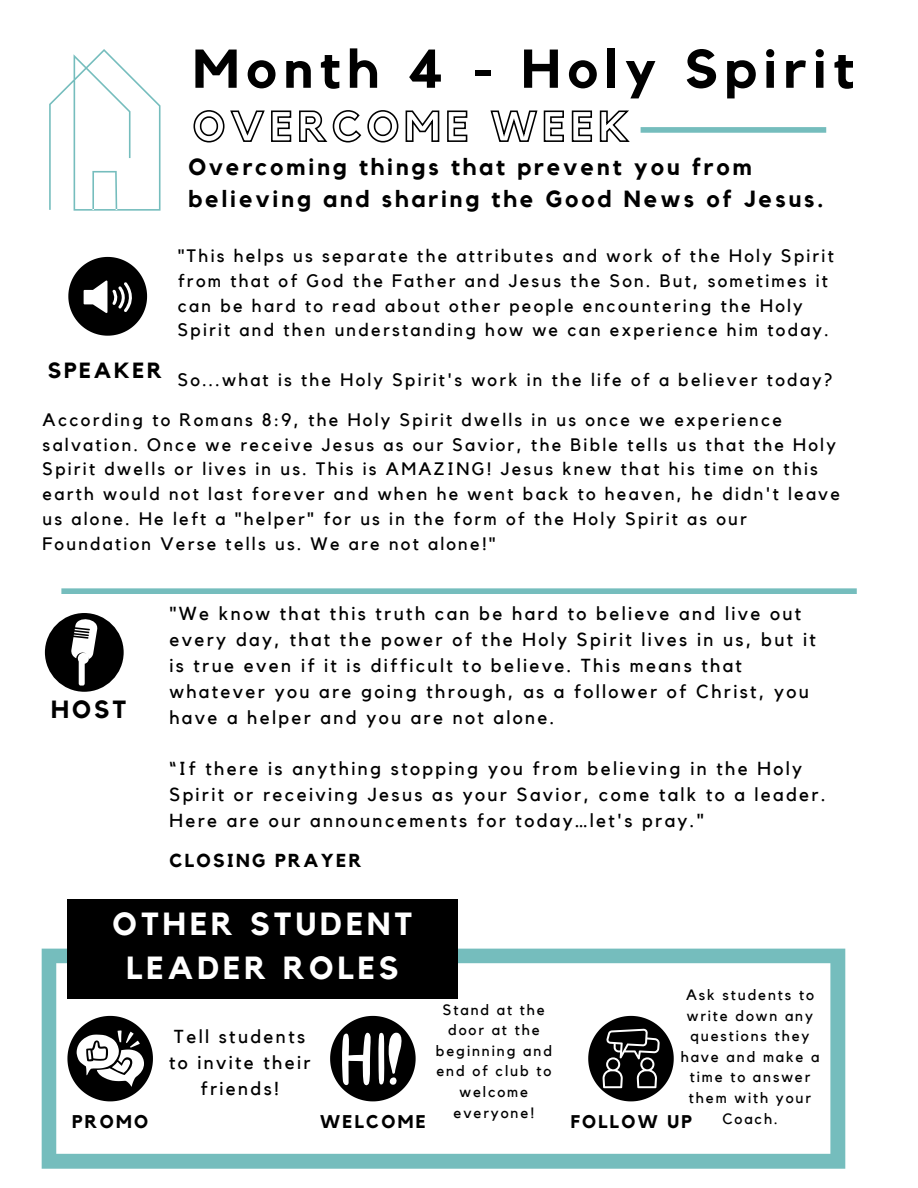
<style>
.page{position:relative;width:918px;height:1188px;background:#fff}
.page>*{position:absolute;margin:0;border:0;box-sizing:border-box;transform-origin:0 0}
.t1{font:700 54px "Kollektif";letter-spacing:.125em;color:#000}
.t2{font:700 31.95px/43.8px "Kollektif";letter-spacing:.125em;color:#fff;text-align:center}
.t3{font:700 24.75px "Kollektif";color:#000}
.t4{font:700 23.25px/31.5px "Kollektif";letter-spacing:.125em;color:#000}
.t5{font:700 21.9px "Kollektif";letter-spacing:.125em;color:#000}
.t6{font:18.75px/25.8px "Kollektif";letter-spacing:.125em;color:#000}
.t7{font:700 18.75px "Kollektif";letter-spacing:.125em;color:#000}
.t8{font:700 18.3px "Kollektif";letter-spacing:.125em;color:#000}
.t9{font:18px/24.8px "Kollektif";letter-spacing:.125em;color:#000}
.t10{font:15px/20.7px "Kollektif";letter-spacing:.125em;color:#000;text-align:center}
</style>
<div class="page">
<svg style="left:49px;top:49px;width:112px;height:162px"></svg>
<svg style="left:68px;top:257px;width:79px;height:79px"></svg>
<div style="left:61px;top:588px;width:796px;height:6px;background:#75bdbd"></div>
<svg style="left:45px;top:613px;width:79px;height:79px"></svg>
<svg style="left:42px;top:949px;width:803px;height:220px"></svg>
<div style="left:67px;top:899px;width:391px;height:99px;background:#000"></div>
<svg style="left:67px;top:1016px;width:86px;height:85px"></svg>
<svg style="left:330px;top:1016px;width:86px;height:85px"></svg>
<svg style="left:588px;top:1016px;width:86px;height:85px"></svg>
<svg style="left:193px;top:110px;width:437px;height:33px"></svg>
<div style="left:641px;top:127px;width:185px;height:6px;background:#75bdbd"></div>
<h1 class="t1" style="left:193px;top:44px;width:663px">Month 4 - Holy Spirit</h1>
<p class="t5" style="left:48px;top:360px;width:116px">SPEAKER</p>
<p class="t4" style="left:188px;top:152px;width:636px">Overcoming things that prevent you from believing and sharing the Good News of Jesus.</p>
<p class="t9" style="left:178px;top:244px;width:657px">"This helps us separate the attributes and work of the Holy Spirit from that of God the Father and Jesus the Son. But, sometimes it can be hard to read about other people encountering the Holy Spirit and then understanding how we can experience him today.</p>
<p class="t9" style="left:178px;top:368px;width:656px">So...what is the Holy Spirit's work in the life of a believer today?</p>
<p class="t9" style="left:43px;top:408px;width:799px">According to Romans 8:9, the Holy Spirit dwells in us once we experience salvation. Once we receive Jesus as our Savior, the Bible tells us that the Holy Spirit dwells or lives in us. This is AMAZING! Jesus knew that his time on this earth would not last forever and when he went back to heaven, he didn't leave us alone. He left a "helper" for us in the form of the Holy Spirit as our Foundation Verse tells us. We are not alone!"</p>
<h3 class="t3" style="left:51px;top:698px;width:77px">HOST</h3>
<p class="t6" style="left:169px;top:601px;width:648px">"We know that this truth can be hard to believe and live out every day, that the power of the Holy Spirit lives in us, but it is true even if it is difficult to believe. This means that whatever you are going through, as a follower of Christ, you have a helper and you are not alone.</p>
<p class="t6" style="left:169px;top:757px;width:658px">“If there is anything stopping you from believing in the Holy<br>Spirit or receiving Jesus as your Savior, come talk to a leader.<br>Here are our announcements for today…let's pray."</p>
<p class="t7" style="left:169px;top:852px;width:194px">CLOSING PRAYER</p>
<h2 class="t2" style="left:113px;top:903px;width:301px">OTHER STUDENT<br>LEADER ROLES</h2>
<p class="t6" style="left:169px;top:1025px;width:143px;text-align:center">Tell students to invite their friends!</p>
<p class="t8" style="left:72px;top:1114px;width:78px">PROMO</p>
<p class="t8" style="left:320px;top:1114px;width:107px">WELCOME</p>
<p class="t10" style="left:436px;top:1000px;width:118px">Stand at the door at the beginning and end of club to welcome everyone!</p>
<p class="t10" style="left:681px;top:985px;width:140px">Ask students to write down any questions they have and make a time to answer them with your<br>Coach.</p>
<p class="t8" style="left:571px;top:1113px;width:123px">FOLLOW UP</p>
</div>
